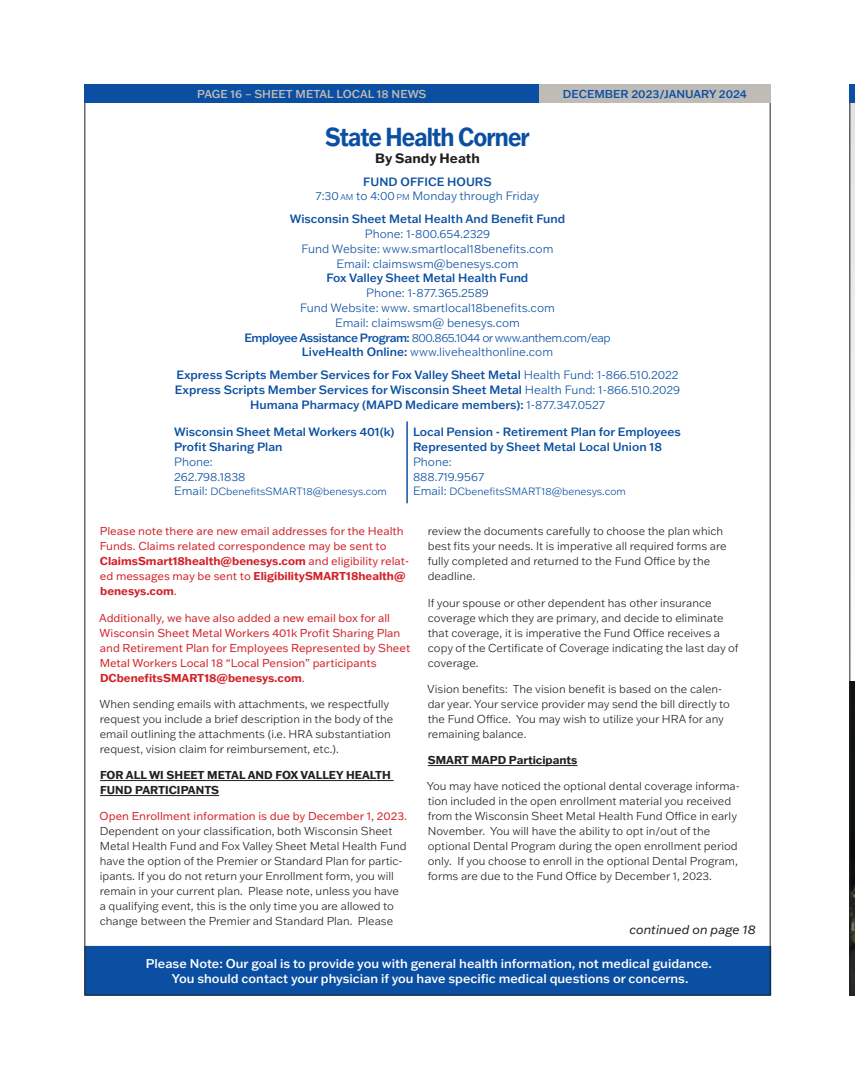
<style>
.page{position:relative;width:855px;height:1080px;background:#fff}
.page>*{position:absolute;margin:0;border:0;box-sizing:border-box;transform-origin:0 0}
.t1{font:700 25.5px "Franklin Gothic ATF";letter-spacing:-.04em;color:#0a4fa2;scale:.87 1}
.t2{font:700 13.25px "Franklin Gothic ATF";color:#231f20}
.t3{font:500 12.5px/15px "Franklin Gothic ATF";color:#fff;text-align:center}
.t4{font:italic 12.5px "Franklin Gothic ATF";color:#231f20}
.t5{font:500 11.88px/14.8px "Franklin Gothic ATF";color:#0a4fa2}
.t6{font:300 11.88px/14.8px "Franklin Gothic ATF";color:#0a4fa2;text-align:center}
.t7{font:300 11.25px/15px "Franklin Gothic ATF";color:#231f20}
.t8{font:11.25px/15px "Franklin Gothic ATF";color:#d1232a}
.t9{font:700 11.25px/15px "Franklin Gothic ATF";color:#231f20}
.t10{font:500 11.25px "Franklin Gothic ATF";color:#bfbbb7}
.t11{font:500 11.25px "Franklin Gothic ATF";color:#0a4fa2}
.t12{font:300 10.38px "Franklin Gothic ATF";color:#0a4fa2}
.s1{font-weight:500}
.s2{font-size:8.25px}
.s3{font-weight:300}
.s4{font-size:11.88px}
.s5{font-weight:700}
</style>
<div class="page">
<hr style="left:100px;top:780px;width:294px;height:1px;background:#231f20">
<hr style="left:100px;top:795px;width:119px;height:1px;background:#231f20">
<hr style="left:428px;top:765px;width:150px;height:1px;background:#231f20">
<hr style="left:406px;top:421px;width:2px;height:82px;background:#0a4fa2">
<div style="left:85px;top:947px;width:686px;height:48px;background:#0a4fa2"></div>
<div style="left:84px;top:946px;width:687px;height:50px;border:1px solid #0a4fa2"></div>
<div style="left:539px;top:84px;width:232px;height:19px;background:#bfbbb7"></div>
<svg style="left:849px;top:103px;width:6px;height:893px"></svg>
<div style="left:849px;top:84px;width:6px;height:19px;background:#0a4fa2"></div>
<div style="left:84px;top:84px;width:455px;height:19px;background:#0a4fa2"></div>
<p class="t10" style="left:197px;top:86px;width:231px">PAGE 16 – SHEET METAL LOCAL 18 NEWS</p>
<p class="t11" style="left:563px;top:86px;width:186px">DECEMBER 2023/JANUARY 2024</p>
<h1 class="t1" style="left:325px;top:120px;width:237px">State Health Corner</h1>
<p class="t2" style="left:375px;top:149px;width:106px">By Sandy Heath</p>
<p class="t6" style="left:316px;top:174px;width:225px"><span class="s1">FUND OFFICE HOURS<br></span>7:30 <span class="s2">AM</span> to 4:00 <span class="s2">PM</span> Monday through Friday</p>
<p class="t5" style="left:290px;top:211px;width:277px">Wisconsin Sheet Metal Health And Benefit Fund</p>
<p class="t6" style="left:302px;top:226px;width:253px">Phone: 1-800.654.2329<br>Fund Website: www.smartlocal18benefits.com<br>Email: claimswsm@benesys.com</p>
<p class="t5" style="left:327px;top:271px;width:203px">Fox Valley Sheet Metal Health Fund</p>
<p class="t6" style="left:244px;top:285px;width:368px">Phone: 1-877.365.2589<br>Fund Website: www. smartlocal18benefits.com<br>Email: claimswsm@ benesys.com<br><span class="s1">Employee Assistance Program:</span> 800.865.1044 or www.anthem.com/eap <span class="s1">LiveHealth Online:</span> www.livehealthonline.com</p>
<p class="t5" style="left:175px;top:367px;width:507px;text-align:center">Express Scripts Member Services for Fox Valley Sheet Metal <span class="s3">Health Fund: 1-866.510.2022<br></span>Express Scripts Member Services for Wisconsin Sheet Metal <span class="s3">Health Fund: 1-866.510.2029<br></span>Humana Pharmacy (MAPD Medicare members): <span class="s3">1-877.347.0527</span></p>
<p class="t5" style="left:174px;top:424px;width:222px">Wisconsin Sheet Metal Workers 401(k)<br>Profit Sharing Plan</p>
<p class="t6" style="left:174px;top:454px;width:73px;text-align:left">Phone:<br>262.798.1838</p>
<p class="t12" style="left:174px;top:485px;width:214px"><span class="s4">Email:</span> DCbenefitsSMART18@benesys.com</p>
<p class="t5" style="left:413px;top:424px;width:269px">Local Pension - Retirement Plan for Employees<br>Represented by Sheet Metal Local Union 18</p>
<p class="t6" style="left:413px;top:454px;width:73px;text-align:left">Phone:<br>888.719.9567</p>
<p class="t12" style="left:413px;top:485px;width:214px"><span class="s4">Email:</span> DCbenefitsSMART18@benesys.com</p>
<p class="t8" style="left:100px;top:523px;width:311px">Please note there are new email addresses for the Health Funds. Claims related correspondence may be sent to <span class="s5">ClaimsSmart18health@benesys.com</span> and eligibility relat&shy;ed messages may be sent to <span class="s5">EligibilitySMART18health@ benesys.com</span>.</p>
<p class="t8" style="left:99px;top:610px;width:313px">Additionally, we have also added a new email box for all Wisconsin Sheet Metal Workers 401k Profit Sharing Plan and Retirement Plan for Employees Represented by Sheet Metal Workers Local 18 “Local Pension” participants <span class="s5">DCbenefitsSMART18@benesys.com</span>.</p>
<p class="t7" style="left:99px;top:696px;width:295px">When sending emails with attachments, we respectfully request you include a brief description in the body of the email outlining the attachments (i.e. HRA substantiation request, vision claim for reimbursement, etc.).</p>
<p class="t9" style="left:100px;top:767px;width:293px">FOR ALL WI SHEET METAL AND FOX VALLEY HEALTH<br>FUND PARTICIPANTS</p>
<p class="t8" style="left:100px;top:808px;width:309px">Open Enrollment information is due by December 1, 2023.</p>
<p class="t7" style="left:100px;top:823px;width:308px">Dependent on your classification, both Wisconsin Sheet Metal Health Fund and Fox Valley Sheet Metal Health Fund have the option of the Premier or Standard Plan for partic&shy;ipants. If you do not return your Enrollment form, you will remain in your current plan. Please note, unless you have a qualifying event, this is the only time you are allowed to change between the Premier and Standard Plan. Please</p>
<p class="t7" style="left:428px;top:524px;width:300px">review the documents carefully to choose the plan which best fits your needs. It is imperative all required forms are fully completed and returned to the Fund Office by the deadline.</p>
<p class="t7" style="left:428px;top:595px;width:312px">If your spouse or other dependent has other insurance coverage which they are primary, and decide to eliminate that coverage, it is imperative the Fund Office receives a copy of the Certificate of Coverage indicating the last day of coverage.</p>
<p class="t7" style="left:427px;top:681px;width:304px">Vision benefits: The vision benefit is based on the calen&shy;dar year. Your service provider may send the bill directly to the Fund Office. You may wish to utilize your HRA for any remaining balance.</p>
<p class="t9" style="left:428px;top:752px;width:151px">SMART MAPD Participants</p>
<p class="t7" style="left:427px;top:778px;width:315px">You may have noticed the optional dental coverage informa&shy;tion included in the open enrollment material you received from the Wisconsin Sheet Metal Health Fund Office in early November. You will have the ability to opt in/out of the optional Dental Program during the open enrollment period only. If you choose to enroll in the optional Dental Program, forms are due to the Fund Office by December 1, 2023.</p>
<p class="t4" style="left:629px;top:921px;width:128px">continued on page 18</p>
<p class="t3" style="left:146px;top:956px;width:568px">Please Note: Our goal is to provide you with general health information, not medical guidance.<br>You should contact your physician if you have specific medical questions or concerns.</p>
</div>
